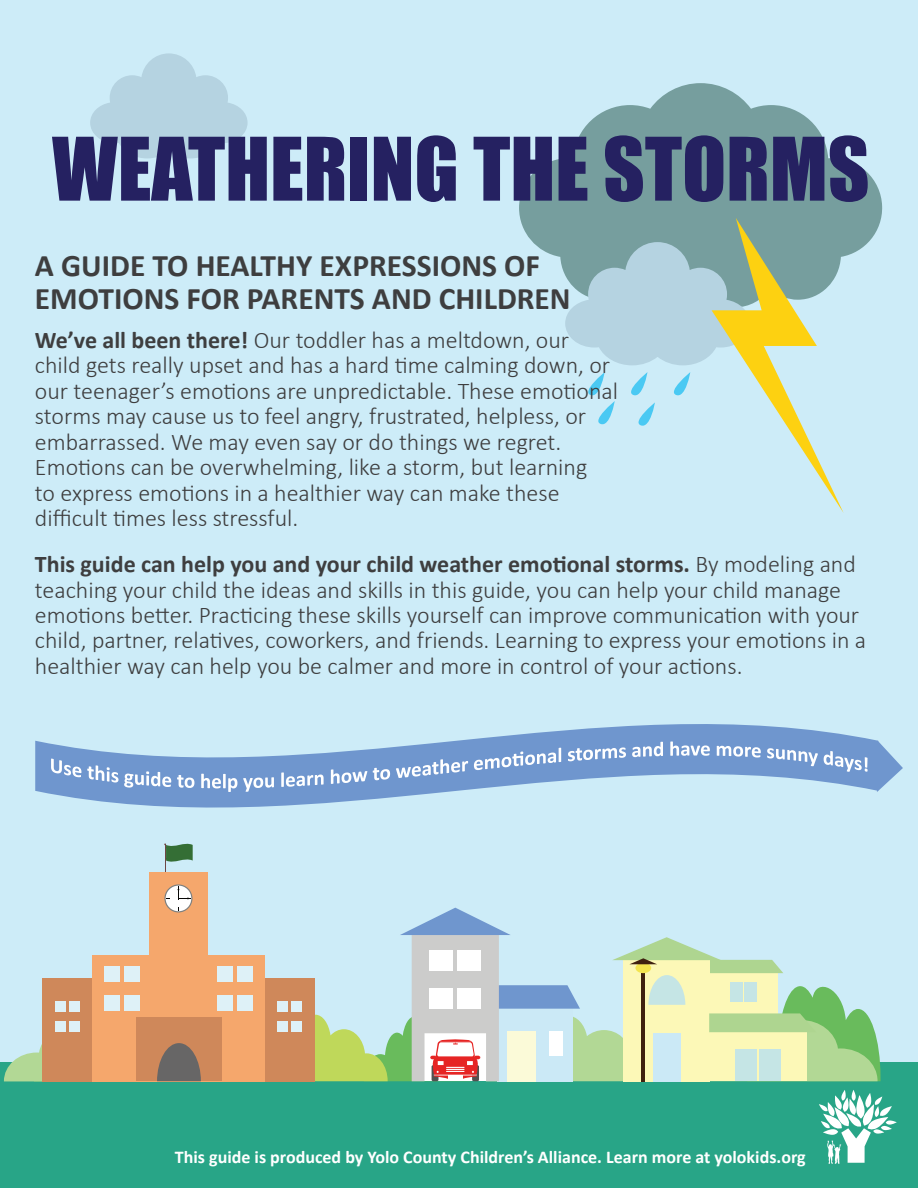
<style>
.page{position:relative;width:918px;height:1188px;background:#cdecf8}
.page>*{position:absolute;margin:0;border:0;box-sizing:border-box;transform-origin:0 0}
.t1{font:80.85px "Impact";color:#252161}
.t2{font:700 31.5px/33px "Calibri";color:#3e3e3f}
.t3{font:300 24px/25.5px "Calibri";color:#3e3e3f}
.t4{font:700 18px "Calibri";color:#fff}
.s1{font-weight:700}
</style>
<div class="page">
<svg style="left:519px;top:83px;width:364px;height:192px;fill:#769e9e"></svg>
<div style="left:0;top:1063px;width:918px;height:125px;background:#28a587"></div>
<svg style="left:90px;top:53px;width:158px;height:105px"></svg>
<svg style="left:819px;top:1090px;width:78px;height:74px"></svg>
<svg style="left:35px;top:724px;width:843px;height:84px"></svg>
<svg style="left:877px;top:741px;width:26px;height:51px"></svg>
<div style="left:92px;top:955px;width:173px;height:126px;background:#f5a76c"></div>
<div style="left:149px;top:872px;width:59px;height:209px;background:#f5a76c"></div>
<div style="left:136px;top:1018px;width:86px;height:63px;background:#cf885a"></div>
<svg style="left:4px;top:971px;width:214px;height:110px"></svg>
<svg style="left:164px;top:884px;width:28px;height:28px"></svg>
<svg style="left:164px;top:843px;width:29px;height:29px"></svg>
<div style="left:105px;top:967px;width:15px;height:15px;background:#def1f7"></div>
<div style="left:125px;top:967px;width:15px;height:15px;background:#def1f7"></div>
<div style="left:217px;top:967px;width:15px;height:15px;background:#def1f7"></div>
<div style="left:237px;top:967px;width:15px;height:15px;background:#def1f7"></div>
<div style="left:105px;top:996px;width:15px;height:15px;background:#def1f7"></div>
<div style="left:125px;top:996px;width:15px;height:15px;background:#def1f7"></div>
<div style="left:217px;top:996px;width:15px;height:15px;background:#def1f7"></div>
<div style="left:237px;top:996px;width:15px;height:15px;background:#def1f7"></div>
<div style="left:56px;top:1001px;width:10px;height:11px;background:#def1f7"></div>
<div style="left:69px;top:1001px;width:11px;height:11px;background:#def1f7"></div>
<div style="left:56px;top:1021px;width:10px;height:11px;background:#def1f7"></div>
<div style="left:69px;top:1021px;width:11px;height:11px;background:#def1f7"></div>
<svg style="left:251px;top:908px;width:630px;height:173px"></svg>
<svg style="left:51px;top:759px;width:30px;height:18px"></svg>
<svg style="left:87px;top:765px;width:31px;height:18px"></svg>
<svg style="left:124px;top:771px;width:47px;height:17px"></svg>
<svg style="left:177px;top:775px;width:17px;height:13px"></svg>
<svg style="left:201px;top:774px;width:36px;height:18px"></svg>
<svg style="left:243px;top:777px;width:31px;height:15px"></svg>
<svg style="left:281px;top:772px;width:43px;height:15px"></svg>
<svg style="left:331px;top:769px;width:36px;height:15px"></svg>
<svg style="left:373px;top:768px;width:17px;height:12px"></svg>
<svg style="left:396px;top:759px;width:72px;height:19px"></svg>
<svg style="left:474px;top:748px;width:87px;height:22px"></svg>
<svg style="left:568px;top:747px;width:58px;height:14px"></svg>
<svg style="left:632px;top:742px;width:31px;height:15px"></svg>
<svg style="left:670px;top:741px;width:40px;height:15px"></svg>
<svg style="left:717px;top:746px;width:44px;height:12px"></svg>
<svg style="left:767px;top:748px;width:51px;height:18px"></svg>
<svg style="left:824px;top:751px;width:44px;height:21px"></svg>
<svg style="left:565px;top:218px;width:279px;height:295px"></svg>
<p class="t1" style="left:52px;top:106px;width:819px">WEATHERING THE STORMS</p>
<p class="t2" style="left:35px;top:249px;width:537px">A GUIDE TO HEALTHY EXPRESSIONS OF<br>EMOTIONS FOR PARENTS AND CHILDREN</p>
<p class="t3" style="left:35px;top:327px;width:585px"><span class="s1">We’ve all been there!</span> Our toddler has a meltdown, our child gets really upset and has a hard time calming down, or our teenager’s emotions are unpredictable. These emotional storms may cause us to feel angry, frustrated, helpless, or embarrassed. We may even say or do things we regret.<br>Emotions can be overwhelming, like a storm, but learning<br>to express emotions in a healthier way can make these difficult times less stressful.</p>
<p class="t3" style="left:35px;top:551px;width:833px"><span class="s1">This guide can help you and your child weather emotional storms.</span> By modeling and teaching your child the ideas and skills in this guide, you can help your child manage emotions better. Practicing these skills yourself can improve communication with your child, partner, relatives, coworkers, and friends. Learning to express your emotions in a healthier way can help you be calmer and more in control of your actions.</p>
<p class="t4" style="left:175px;top:1145px;width:632px">This guide is produced by Yolo County Children’s Alliance. Learn more at yolokids.org</p>
</div>
